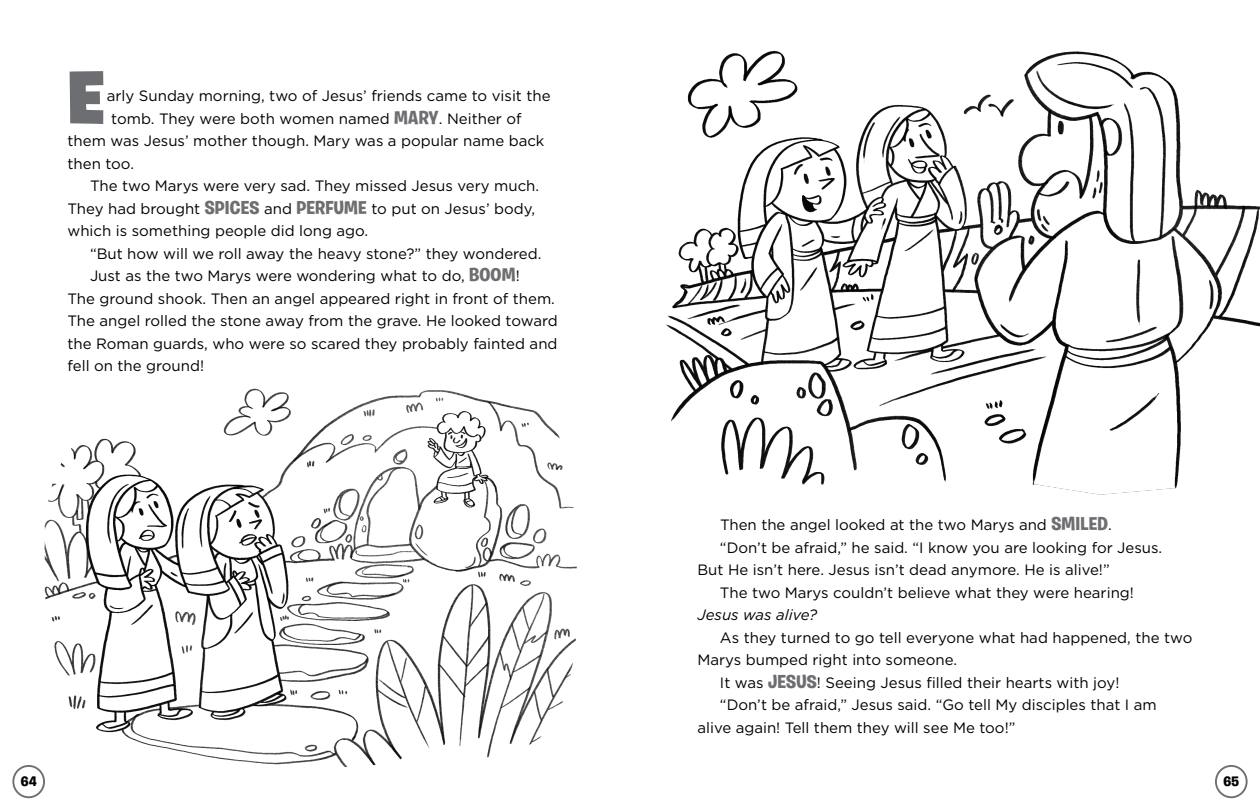
<style>
.page{position:relative;width:1260px;height:810px;background:#fff}
.page>*{position:absolute;margin:0;border:0;box-sizing:border-box;transform-origin:0 0}
.t1{font:900 75px "Burbank Big";color:#6d6e71}
.t2{font:15px "Gotham";color:#000}
.t3{font:italic 15px "Gotham";color:#000}
.t4{font:700 13.75px "Burbank Big";color:#000}
.s1{font-family:"Burbank Big";font-weight:700;font-size:18.75px;color:#6d6e71}
</style>
<div class="page">
<img style="left:13px;top:50px;width:1247px;height:749px">
<div style="left:13px;top:766px;width:31px;height:31px;background:#fff;border-radius:50%"></div>
<div style="left:12px;top:765px;width:33px;height:33px;border:2px solid #6d6e71;border-radius:50%"></div>
<div style="left:1216px;top:766px;width:31px;height:31px;background:#fff;border-radius:50%"></div>
<div style="left:1215px;top:765px;width:33px;height:33px;border:2px solid #6d6e71;border-radius:50%"></div>
<h1 class="t1" style="left:68px;top:51px;width:39px">E</h1>
<p class="t2" style="left:107px;top:86px;width:445px">arly Sunday morning, two of Jesus’ friends came to visit the</p>
<p class="t2" style="left:111px;top:109px;width:412px">tomb. They were both women named <span class="s1">MARY</span>. Neither of</p>
<p class="t2" style="left:68px;top:131px;width:479px">them was Jesus’ mother though. Mary was a popular name back</p>
<p class="t2" style="left:68px;top:154px;width:68px">then too.</p>
<p class="t2" style="left:90px;top:176px;width:451px">The two Marys were very sad. They missed Jesus very much.</p>
<p class="t2" style="left:68px;top:199px;width:469px">They had brought <span class="s1">SPICES</span> and <span class="s1">PERFUME</span> to put on Jesus’ body,</p>
<p class="t2" style="left:68px;top:221px;width:302px">which is something people did long ago.</p>
<p class="t2" style="left:90px;top:244px;width:453px">“But how will we roll away the heavy stone?” they wondered.</p>
<p class="t2" style="left:90px;top:266px;width:431px">Just as the two Marys were wondering what to do, <span class="s1">BOOM</span>!</p>
<p class="t2" style="left:68px;top:289px;width:489px">The ground shook. Then an angel appeared right in front of them.</p>
<p class="t2" style="left:68px;top:311px;width:492px">The angel rolled the stone away from the grave. He looked toward</p>
<p class="t2" style="left:68px;top:334px;width:492px">the Roman guards, who were so scared they probably fainted and</p>
<p class="t2" style="left:68px;top:356px;width:138px">fell on the ground!</p>
<p class="t2" style="left:720px;top:515px;width:393px">Then the angel looked at the two Marys and <span class="s1">SMILED</span>.</p>
<p class="t2" style="left:720px;top:538px;width:444px">“Don’t be afraid,” he said. “I know you are looking for Jesus.</p>
<p class="t2" style="left:697px;top:560px;width:414px">But He isn’t here. Jesus isn’t dead anymore. He is alive!”</p>
<p class="t2" style="left:720px;top:583px;width:415px">The two Marys couldn’t believe what they were hearing!</p>
<p class="t3" style="left:697px;top:605px;width:121px">Jesus was alive?</p>
<p class="t2" style="left:720px;top:628px;width:474px">As they turned to go tell everyone what had happened, the two</p>
<p class="t2" style="left:697px;top:650px;width:261px">Marys bumped right into someone.</p>
<p class="t2" style="left:720px;top:673px;width:401px">It was <span class="s1">JESUS</span>! Seeing Jesus filled their hearts with joy!</p>
<p class="t2" style="left:720px;top:695px;width:438px">“Don’t be afraid,” Jesus said. “Go tell My disciples that I am</p>
<p class="t2" style="left:697px;top:718px;width:319px">alive again! Tell them they will see Me too!”</p>
<p class="t4" style="left:21px;top:773px;width:17px">64</p>
<p class="t4" style="left:1223px;top:773px;width:17px">65</p>
</div>
